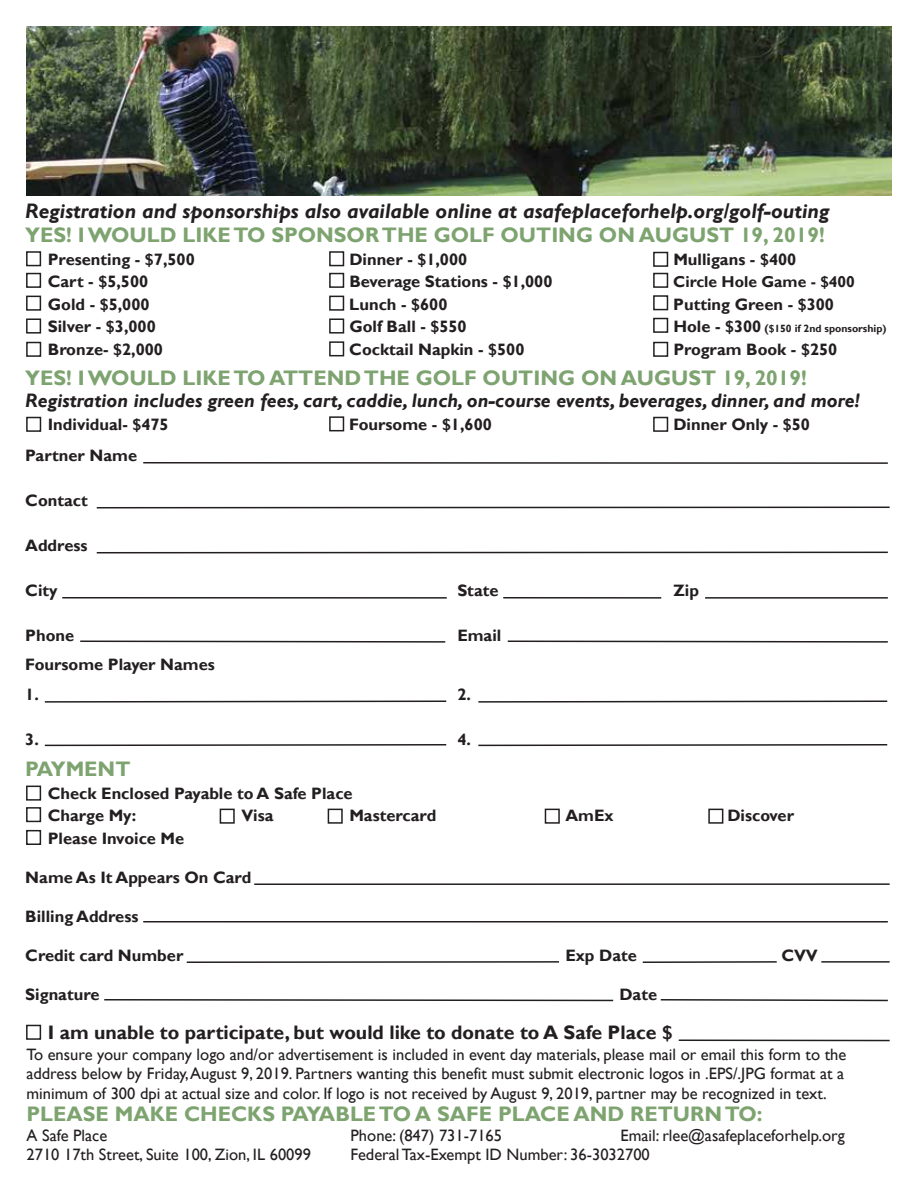
<style>
.page{position:relative;width:918px;height:1188px;background:#fff}
.page>*{position:absolute;margin:0;border:0;box-sizing:border-box;transform-origin:0 0}
.t1{font:700 21px "Gill Sans";color:rgb(60 117 40/.67)}
.t2{font:italic 700 21px "Gill Sans";color:#231f20}
.t3{font:italic 700 19.5px "Gill Sans";color:#231f20}
.t4{font:700 19.5px "Gill Sans";color:#231f20}
.t5{font:700 16.5px/30px "Gill Sans";color:#231f20}
.t6{font:16.5px/19.5px "Gill Sans";color:#231f20}
.t7{font:700 15.75px "Gill Sans";color:#231f20}
.t8{font:700 10.5px "Gill Sans";color:#231f20}
.s1{font-size:16.5px}
.s2{font-size:11.1px}
</style>
<div class="page">
<img style="left:26px;top:26px;width:866px;height:170px">
<div style="left:26px;top:786px;width:15px;height:15px;border:2px solid #231f20"></div>
<div style="left:26px;top:807px;width:15px;height:15px;border:2px solid #231f20"></div>
<div style="left:26px;top:830px;width:15px;height:15px;border:2px solid #231f20"></div>
<div style="left:220px;top:809px;width:15px;height:15px;border:2px solid #231f20"></div>
<div style="left:328px;top:809px;width:15px;height:15px;border:2px solid #231f20"></div>
<div style="left:545px;top:809px;width:15px;height:15px;border:2px solid #231f20"></div>
<div style="left:708px;top:809px;width:15px;height:15px;border:2px solid #231f20"></div>
<hr style="left:143px;top:462px;width:745px;height:2px;background:#231f20">
<svg style="left:96px;top:506px;width:794px;height:3px;background:#908e8f"></svg>
<hr style="left:97px;top:552px;width:791px;height:1px;background:#231f20">
<hr style="left:62px;top:597px;width:385px;height:2px;background:#231f20">
<hr style="left:503px;top:597px;width:158px;height:2px;background:#231f20">
<hr style="left:705px;top:597px;width:183px;height:2px;background:#231f20">
<svg style="left:80px;top:640px;width:366px;height:3px"></svg>
<svg style="left:507px;top:640px;width:381px;height:3px"></svg>
<hr style="left:254px;top:883px;width:636px;height:2px;background:#231f20">
<hr style="left:143px;top:921px;width:745px;height:2px;background:#231f20">
<svg style="left:104px;top:999px;width:510px;height:3px"></svg>
<hr style="left:187px;top:961px;width:372px;height:2px;background:#231f20">
<hr style="left:643px;top:961px;width:134px;height:2px;background:#231f20">
<hr style="left:821px;top:961px;width:69px;height:2px;background:#231f20">
<svg style="left:660px;top:999px;width:228px;height:3px"></svg>
<hr style="left:679px;top:1039px;width:211px;height:2px;background:#231f20">
<div style="left:26px;top:1025px;width:15px;height:15px;border:2px solid #231f20"></div>
<div style="left:26px;top:251px;width:15px;height:15px;border:2px solid #231f20"></div>
<div style="left:26px;top:273px;width:15px;height:15px;border:2px solid #231f20"></div>
<div style="left:26px;top:296px;width:15px;height:15px;border:2px solid #231f20"></div>
<div style="left:26px;top:318px;width:15px;height:16px;border:2px solid #231f20"></div>
<div style="left:329px;top:251px;width:15px;height:15px;border:2px solid #231f20"></div>
<div style="left:329px;top:273px;width:15px;height:15px;border:2px solid #231f20"></div>
<div style="left:329px;top:296px;width:15px;height:15px;border:2px solid #231f20"></div>
<div style="left:329px;top:318px;width:15px;height:16px;border:2px solid #231f20"></div>
<div style="left:329px;top:341px;width:15px;height:15px;border:2px solid #231f20"></div>
<div style="left:653px;top:252px;width:15px;height:15px;border:2px solid #231f20"></div>
<div style="left:653px;top:273px;width:15px;height:15px;border:2px solid #231f20"></div>
<div style="left:653px;top:295px;width:15px;height:15px;border:2px solid #231f20"></div>
<div style="left:653px;top:318px;width:15px;height:15px;border:2px solid #231f20"></div>
<div style="left:653px;top:342px;width:15px;height:15px;border:2px solid #231f20"></div>
<div style="left:26px;top:342px;width:15px;height:15px;border:2px solid #231f20"></div>
<div style="left:329px;top:416px;width:15px;height:15px;border:2px solid #231f20"></div>
<div style="left:653px;top:417px;width:15px;height:15px;border:2px solid #231f20"></div>
<div style="left:26px;top:417px;width:15px;height:15px;border:2px solid #231f20"></div>
<svg style="left:44px;top:700px;width:403px;height:3px"></svg>
<svg style="left:44px;top:744px;width:403px;height:3px"></svg>
<svg style="left:478px;top:700px;width:410px;height:3px"></svg>
<svg style="left:478px;top:744px;width:410px;height:3px"></svg>
<p class="t2" style="left:25px;top:199px;width:806px">Registration and sponsorships also available online at asafeplaceforhelp.org/golf-outing</p>
<p class="t1" style="left:25px;top:223px;width:801px">YES! I WOULD LIKE TO SPONSOR THE GOLF OUTING ON AUGUST 19, 2019!</p>
<p class="t5" style="left:48px;top:245px;width:149px">Presenting - $7,500</p>
<p class="t5" style="left:349px;top:245px;width:119px">Dinner - $1,000</p>
<p class="t5" style="left:673px;top:245px;width:124px">Mulligans - $400</p>
<p class="t5" style="left:48px;top:267px;width:102px">Cart - $5,500</p>
<p class="t5" style="left:349px;top:267px;width:205px">Beverage Stations - $1,000</p>
<p class="t7" style="left:673px;top:273px;width:183px">Circle Hole Game - $400</p>
<p class="t5" style="left:48px;top:290px;width:103px">Gold - $5,000</p>
<p class="t5" style="left:349px;top:290px;width:100px">Lunch - $600</p>
<p class="t5" style="left:673px;top:290px;width:162px">Putting Green - $300</p>
<p class="t5" style="left:48px;top:312px;width:110px">Silver - $3,000</p>
<p class="t5" style="left:349px;top:312px;width:119px">Golf Ball - $550</p>
<p class="t8" style="left:673px;top:322px;width:215px"><span class="s1">Hole - $300</span> <span class="s2">(</span>$150 if 2nd sponsorship)</p>
<p class="t5" style="left:48px;top:335px;width:117px">Bronze- $2,000</p>
<p class="t5" style="left:349px;top:335px;width:177px">Cocktail Napkin - $500</p>
<p class="t5" style="left:673px;top:335px;width:166px">Program Book - $250</p>
<p class="t1" style="left:25px;top:365px;width:783px">YES! I WOULD LIKE TO ATTEND THE GOLF OUTING ON AUGUST 19, 2019!</p>
<p class="t3" style="left:25px;top:389px;width:836px">Registration includes green fees, cart, caddie, lunch, on-course events, beverages, dinner, and more!</p>
<p class="t5" style="left:48px;top:410px;width:122px">Individual- $475</p>
<p class="t5" style="left:349px;top:410px;width:144px">Foursome - $1,600</p>
<p class="t5" style="left:673px;top:410px;width:138px">Dinner Only - $50</p>
<p class="t5" style="left:25px;top:441px;width:113px">Partner Name</p>
<p class="t5" style="left:25px;top:486px;width:64px">Contact</p>
<p class="t5" style="left:25px;top:531px;width:64px">Address</p>
<p class="t5" style="left:25px;top:576px;width:34px">City</p>
<p class="t5" style="left:457px;top:576px;width:43px">State</p>
<p class="t5" style="left:673px;top:576px;width:27px">Zip</p>
<p class="t5" style="left:25px;top:621px;width:50px">Phone</p>
<p class="t5" style="left:457px;top:621px;width:45px">Email</p>
<p class="t5" style="left:25px;top:650px;width:191px">Foursome Player Names<br>1.</p>
<p class="t5" style="left:457px;top:680px;width:15px">2.</p>
<p class="t5" style="left:25px;top:725px;width:15px">3.</p>
<p class="t5" style="left:457px;top:725px;width:15px">4.</p>
<p class="t1" style="left:25px;top:757px;width:107px">PAYMENT</p>
<p class="t5" style="left:48px;top:782px;width:306px;line-height:22.5px">Check Enclosed Payable to A Safe Place<br>Charge My:</p>
<p class="t5" style="left:241px;top:801px;width:34px">Visa</p>
<p class="t5" style="left:349px;top:801px;width:88px">Mastercard</p>
<p class="t5" style="left:565px;top:801px;width:50px">AmEx</p>
<p class="t5" style="left:727px;top:801px;width:68px">Discover</p>
<p class="t5" style="left:48px;top:824px;width:138px">Please Invoice Me</p>
<p class="t5" style="left:25px;top:863px;width:228px">Name As It Appears On Card</p>
<p class="t5" style="left:25px;top:902px;width:115px">Billing Address</p>
<p class="t5" style="left:25px;top:941px;width:160px">Credit card Number</p>
<p class="t5" style="left:565px;top:941px;width:73px">Exp Date</p>
<p class="t5" style="left:781px;top:941px;width:38px">CVV</p>
<p class="t5" style="left:25px;top:980px;width:76px">Signature</p>
<p class="t5" style="left:619px;top:980px;width:39px">Date</p>
<p class="t4" style="left:48px;top:1021px;width:626px">I am unable to participate, but would like to donate to A Safe Place $</p>
<p class="t6" style="left:27px;top:1045px;width:821px">To ensure your company logo and/or advertisement is included in event day materials, please mail or email this form to the address below by Friday, August 9, 2019. Partners wanting this benefit must submit electronic logos in .EPS/.JPG format at a minimum of 300 dpi at actual size and color. If logo is not received by August 9, 2019, partner may be recognized in text.</p>
<p class="t1" style="left:27px;top:1102px;width:738px">PLEASE MAKE CHECKS PAYABLE TO A SAFE PLACE AND RETURN TO:</p>
<p class="t6" style="left:27px;top:1126px;width:82px">A Safe Place</p>
<p class="t6" style="left:351px;top:1126px;width:153px">Phone: (847) 731-7165</p>
<p class="t6" style="left:621px;top:1126px;width:226px">Email: rlee@asafeplaceforhelp.org</p>
<p class="t6" style="left:27px;top:1145px;width:286px">2710 17th Street, Suite 100, Zion, IL 60099</p>
<p class="t6" style="left:351px;top:1145px;width:301px">Federal Tax-Exempt ID Number: 36-3032700</p>
</div>
